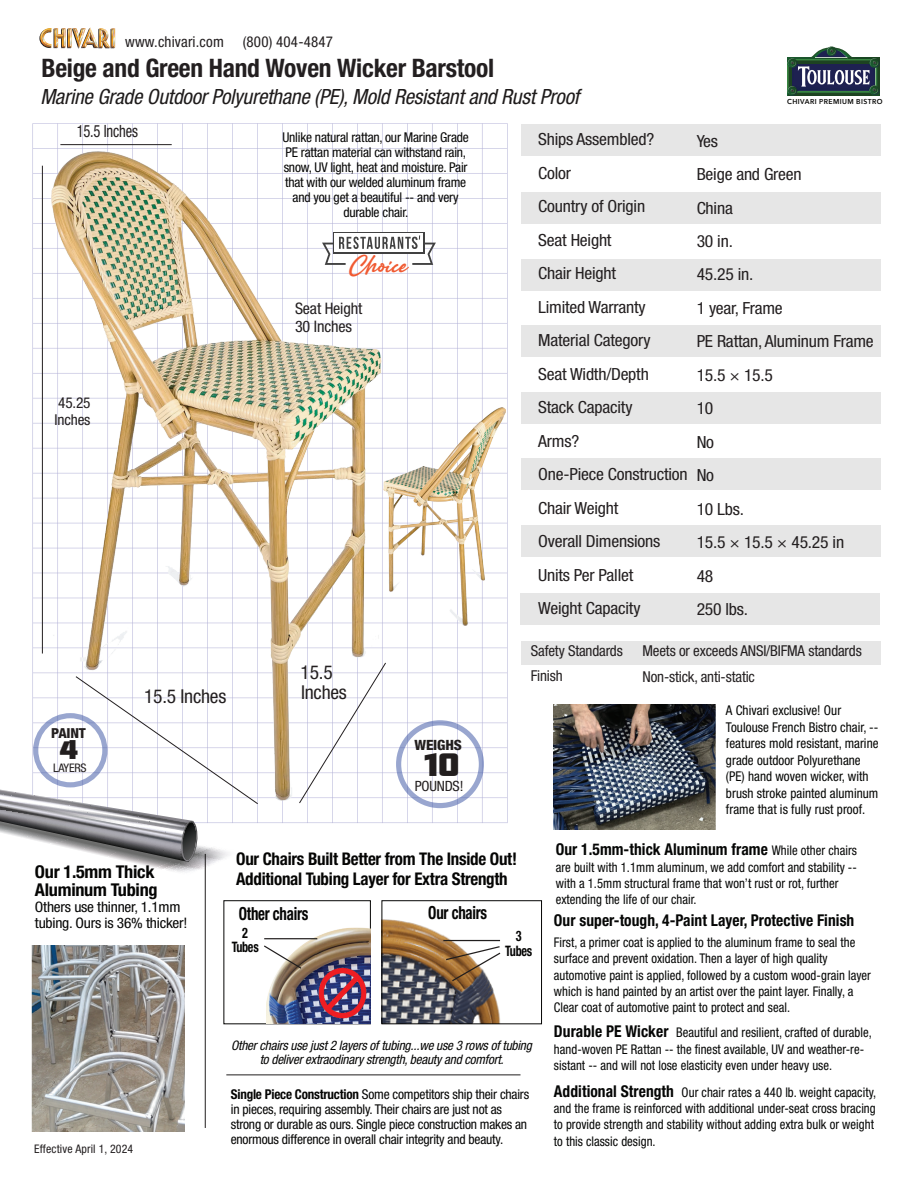
<style>
.page{position:relative;width:918px;height:1188px;background:#fff}
.page>*{position:absolute;margin:0;border:0;box-sizing:border-box;transform-origin:0 0}
.t1{font:900 28.35px "Amboy";color:#221e1e;scale:1.21 1}
.t2{font:700 condensed 25.5px "Helvetica Neue LT Std";letter-spacing:-.01em;color:#231f20}
.t3{font:900 23.7px "Amboy";color:#221e1e;scale:1.21 1}
.t4{font:22.95px "Amertha PERSONALUSEONLY";color:#f05a32}
.t5{font:italic condensed 21px "Helvetica Neue LT Std";letter-spacing:-.01em;color:#1e1b1b}
.t6{font:condensed 19.2px/19.5px "Helvetica Neue LT Std";letter-spacing:-.01em;color:#231f20}
.t7{font:700 condensed 18px "Helvetica Neue LT Std";letter-spacing:-.015em;color:#050504;scale:.82 1}
.t8{font:700 condensed 17.7px/17.7px "Helvetica Neue LT Std";letter-spacing:-.015em;color:#050504}
.t9{font:700 condensed 17.55px "Helvetica Neue LT Std";letter-spacing:-.015em;color:#050504}
.t10{font:condensed 16.95px "Helvetica Neue LT Std";letter-spacing:-.01em;color:#231f20;scale:.86 1}
.t11{font:condensed 16.8px/33.5px "Helvetica Neue LT Std";letter-spacing:-.01em;color:#231f20;scale:1.05 1}
.t12{font:700 condensed 16.35px "Helvetica Neue LT Std";letter-spacing:.005em;color:#050605;scale:.95 1}
.t13{font:condensed 15.9px/18.8px "Helvetica Neue LT Std";letter-spacing:-.01em;color:#231f20}
.t14{font:condensed 15px/25.5px "Helvetica Neue LT Std";letter-spacing:-.01em;color:#231f20}
.t15{font:condensed 15px "Helvetica Neue LT Std";letter-spacing:.01em;color:#231f20}
.t16{font:condensed 14.4px/16px "Helvetica Neue LT Std";letter-spacing:-.015em;color:#050504;scale:1.06 1}
.t17{font:700 condensed 14.4px/14.4px "Helvetica Neue LT Std";letter-spacing:-.02em;color:#050504;text-align:center;scale:.84 1}
.t18{font:condensed 14.1px "Helvetica Neue LT Std";letter-spacing:-.015em;color:#221e1e}
.t19{font:800 condensed 14.1px "Helvetica Neue LT Std";letter-spacing:-.015em;color:#221e1e;scale:1.06 1}
.t20{font:800 condensed 13.8px "Helvetica Neue LT Std";letter-spacing:-.015em;color:#221e1e;scale:1.06 1}
.t21{font:condensed 13.5px/15px "Helvetica Neue LT Std";letter-spacing:-.015em;color:#050504}
.t22{font:condensed 13.5px/16.5px "Helvetica Neue LT Std";letter-spacing:.005em;color:#050604}
.t23{font:condensed 13.35px/16.4px "Helvetica Neue LT Std";letter-spacing:.005em;color:#050605;scale:.95 1}
.t24{font:italic condensed 13.05px/14.5px "Helvetica Neue LT Std";letter-spacing:-.015em;color:#050504;text-align:center}
.t25{font:condensed 11.85px "Helvetica Neue LT Std";letter-spacing:.01em;color:#231f20}
.t26{font:condensed 11.85px "Helvetica Neue LT Std";letter-spacing:-.015em;color:#221e1e}
.t27{font:600 7.2px "Avenir Next";letter-spacing:.06em;color:#050504;scale:.96 1}
.s1{font-weight:700}
.s2{font-weight:400;font-size:13.35px}
.s3{font-weight:700;font-size:16.35px}
</style>
<div class="page">
<img style="left:32px;top:123px;width:506px;height:700px">
<img style="left:51px;top:152px;width:330px;height:649px">
<img style="left:39px;top:27px;width:76px;height:22px">
<div style="left:522px;top:641px;width:359px;height:24px;background:#e6e6e6"></div>
<div style="left:522px;top:124px;width:359px;height:32px;background:#e6e6e6"></div>
<div style="left:521px;top:593px;width:359px;height:32px;background:#e6e6e6"></div>
<div style="left:522px;top:192px;width:359px;height:32px;background:#e6e6e6"></div>
<div style="left:522px;top:259px;width:359px;height:31px;background:#e6e6e6"></div>
<div style="left:522px;top:325px;width:359px;height:32px;background:#e6e6e6"></div>
<div style="left:522px;top:392px;width:359px;height:32px;background:#e6e6e6"></div>
<div style="left:522px;top:458px;width:359px;height:32px;background:#e6e6e6"></div>
<div style="left:522px;top:525px;width:359px;height:32px;background:#e6e6e6"></div>
<hr style="left:60px;top:144px;width:112px;height:1px;background:#231f20">
<hr style="left:42px;top:166px;width:1px;height:488px;background:#231f20">
<svg style="left:298px;top:662px;width:89px;height:142px"></svg>
<div style="left:396px;top:720px;width:88px;height:88px;border:5px solid #3a54a4;border-radius:50%"></div>
<img style="left:32px;top:945px;width:152px;height:186px">
<hr style="left:205px;top:854px;width:1px;height:274px;background:#211e1e">
<hr style="left:226px;top:1074px;width:295px;height:1px;background:#211e1e">
<div style="left:223px;top:900px;width:148px;height:124px;border:1px solid #050504"></div>
<img style="left:267px;top:927px;width:104px;height:97px">
<img style="left:383px;top:919px;width:118px;height:103px">
<div style="left:381px;top:900px;width:161px;height:124px;border:1px solid #050504"></div>
<hr style="left:264px;top:938px;width:53px;height:1px;background:#211e1e">
<hr style="left:443px;top:940px;width:57px;height:1px;background:#211e1e">
<svg style="left:445px;top:945px;width:56px;height:37px"></svg>
<svg style="left:264px;top:944px;width:39px;height:26px"></svg>
<img style="left:317px;top:966px;width:50px;height:54px">
<svg style="left:787px;top:46px;width:93px;height:50px"></svg>
<hr style="left:816px;top:58px;width:31px;height:1px;background:#fff">
<div style="left:333px;top:232px;width:92px;height:22px;background:#fff"></div>
<svg style="left:322px;top:235px;width:114px;height:30px"></svg>
<svg style="left:0;top:676px;width:259px;height:199px"></svg>
<img style="left:554px;top:705px;width:161px;height:125px">
<img style="left:384px;top:408px;width:121px;height:217px">
<p class="t15" style="left:125px;top:33px;width:100px">www.chivari.com</p>
<p class="t15" style="left:243px;top:33px;width:92px">(800) 404-4847</p>
<h2 class="t2" style="left:41px;top:53px;width:454px">Beige and Green Hand Woven Wicker Barstool</h2>
<h3 class="t5" style="left:40px;top:85px;width:540px">Marine Grade Outdoor Polyurethane (PE), Mold Resistant and Rust Proof</h3>
<p class="t27" style="left:787px;top:96px;width:101px">CHIVARI PREMIUM BISTRO</p>
<p class="t10" style="left:77px;top:121px;width:73px">15.5 Inches</p>
<p class="t14" style="left:55px;top:395px;width:37px;line-height:16.5px">45.25<br>Inches</p>
<p class="t21" style="left:282px;top:129px;width:188px;text-align:center">Unlike natural rattan, our Marine Grade PE rattan material can withstand rain, snow, UV light, heat and moisture. Pair that with our welded aluminum frame and you get a beautiful -- and very durable chair.</p>
<h3 class="t4" style="left:349px;top:246px;width:60px">Choice</h3>
<p class="t13" style="left:295px;top:299px;width:69px">Seat Height<br>30 Inches</p>
<p class="t20" style="left:51px;top:725px;width:34px">PAINT</p>
<p class="t26" style="left:53px;top:761px;width:35px">LAYERS</p>
<h3 class="t3" style="left:59px;top:736px;width:17px">4</h3>
<h3 class="t6" style="left:144px;top:686px;width:84px">15.5 Inches</h3>
<h3 class="t6" style="left:301px;top:663px;width:48px">15.5<br>Inches</h3>
<p class="t19" style="left:415px;top:737px;width:46px">WEIGHS</p>
<p class="t18" style="left:415px;top:777px;width:50px">POUNDS!</p>
<h1 class="t1" style="left:424px;top:748px;width:31px">10</h1>
<p class="t11" style="left:538px;top:123px;width:144px">Ships Assembled?<br>Color<br>Country of Origin<br>Seat Height<br>Chair Height<br>Limited Warranty<br>Material Category<br>Seat Width/Depth<br>Stack Capacity<br>Arms?<br>One-Piece Construction<br>Chair Weight<br>Overall Dimensions<br>Units Per Pallet<br>Weight Capacity</p>
<p class="t11" style="left:697px;top:124px;width:170px">Yes<br>Beige and Green<br>China<br>30 in.<br>45.25 in.<br>1 year, Frame<br>PE Rattan, Aluminum Frame<br>15.5 × 15.5<br>10<br>No<br>No<br>10 Lbs.<br>15.5 × 15.5 × 45.25 in<br>48<br>250 lbs.</p>
<p class="t14" style="left:531px;top:638px;width:93px">Safety Standards<br>Finish</p>
<p class="t14" style="left:643px;top:638px;width:221px">Meets or exceeds ANSI/BIFMA standards<br>Non-stick, anti-static</p>
<p class="t22" style="left:726px;top:702px;width:154px">A Chivari exclusive! Our<br>Toulouse French Bistro chair, -- features mold resistant, marine grade outdoor Polyurethane (PE) hand woven wicker, with brush stroke painted aluminum frame that is fully rust proof.</p>
<h3 class="t8" style="left:35px;top:863px;width:124px">Our 1.5mm Thick<br>Aluminum Tubing</h3>
<p class="t16" style="left:35px;top:899px;width:145px">Others use thinner, 1.1mm tubing. Ours is 36% thicker!</p>
<p class="t25" style="left:34px;top:1142px;width:101px">Effective April 1, 2024</p>
<h3 class="t9" style="left:236px;top:848px;width:282px">Our Chairs Built Better from The Inside Out!</h3>
<h3 class="t9" style="left:236px;top:868px;width:273px">Additional Tubing Layer for Extra Strength</h3>
<h3 class="t7" style="left:239px;top:903px;width:87px">Other chairs</h3>
<h3 class="t7" style="left:428px;top:902px;width:73px">Our chairs</h3>
<p class="t17" style="left:232px;top:925px;width:34px">2<br>Tubes</p>
<p class="t17" style="left:505px;top:929px;width:34px">3<br>Tubes</p>
<p class="t24" style="left:231px;top:1038px;width:302px">Other chairs use just 2 layers of tubing...we use 3 rows of tubing to deliver extraodinary strength, beauty and comfort.</p>
<p class="t21" style="left:231px;top:1087px;width:300px"><span class="s1">Single Piece Construction</span> Some competitors ship their chairs in pieces, requiring assembly. Their chairs are just not as strong or durable as ours. Single piece construction makes an enormous difference in overall chair integrity and beauty.</p>
<p class="t12" style="left:556px;top:840px;width:319px">Our 1.5mm-thick Aluminum frame <span class="s2">While other chairs</span></p>
<p class="t23" style="left:556px;top:859px;width:319px">are built with 1.1mm aluminum, we add comfort and stability -- with a 1.5mm structural frame that won’t rust or rot, further extending the life of our chair.</p>
<p class="t12" style="left:554px;top:911px;width:318px">Our super-tough, 4-Paint Layer, Protective Finish</p>
<p class="t23" style="left:554px;top:934px;width:335px">First, a primer coat is applied to the aluminum frame to seal the surface and prevent oxidation. Then a layer of high quality automotive paint is applied, followed by a custom wood-grain layer which is hand painted by an artist over the paint layer. Finally, a Clear coat of automotive paint to protect and seal.</p>
<p class="t23" style="left:554px;top:1024px;width:336px"><span class="s3">Durable PE Wicker</span> Beautiful and resilient, crafted of durable, hand-woven PE Rattan -- the finest available, UV and weather-re&shy;sistant -- and will not lose elasticity even under heavy use.</p>
<p class="t23" style="left:554px;top:1084px;width:341px"><span class="s3">Additional Strength</span> Our chair rates a 440 lb. weight capacity, and the frame is reinforced with additional under-seat cross bracing to provide strength and stability without adding extra bulk or weight to this classic design.</p>
</div>
